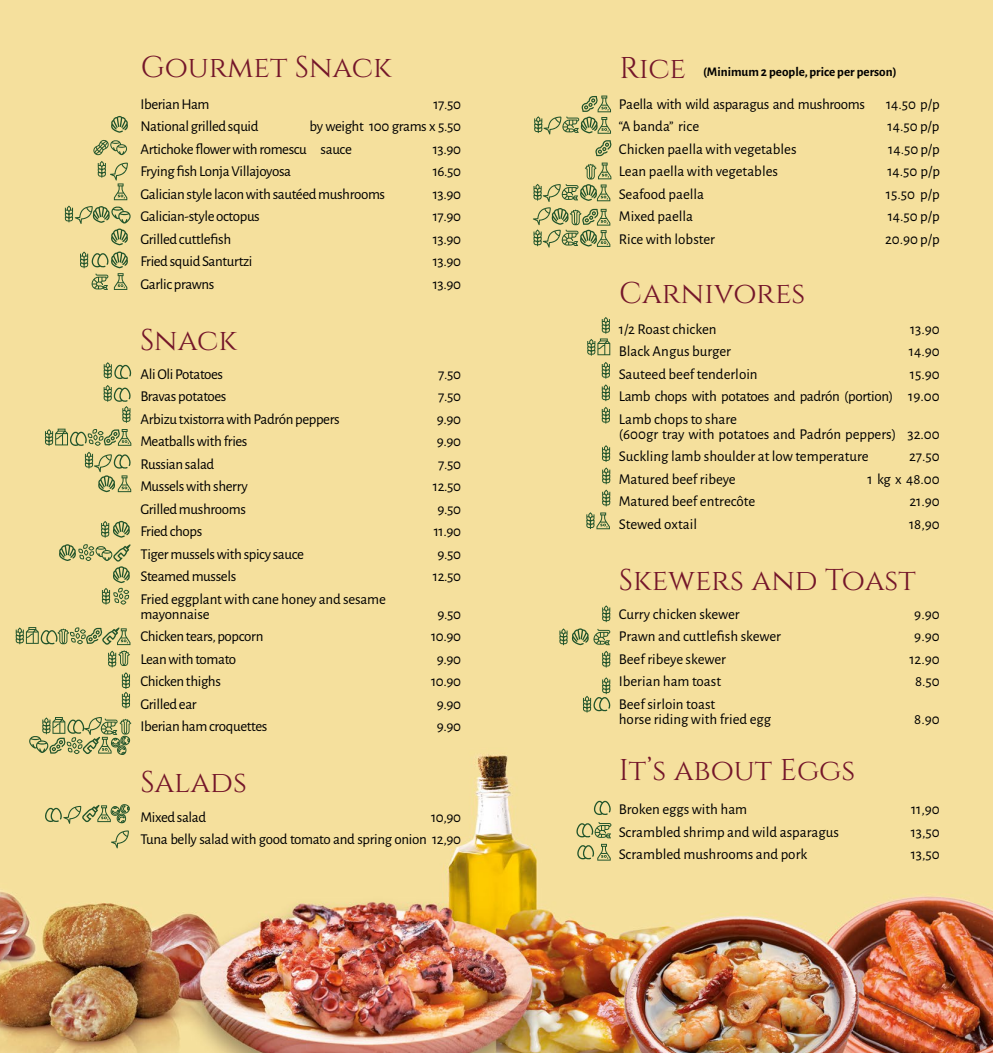
<style>
.page{position:relative;width:993px;height:1053px;background:#fff}
.page>*{position:absolute;margin:0;border:0;box-sizing:border-box;transform-origin:0 0}
.t1{font:30px "Cinzel";color:#74162a}
.t2{font:15px/22.5px "Alegreya Sans";letter-spacing:-.025em;color:#000}
.t3{font:15px/22.5px "Alegreya Sans";color:#000}
.t4{font:700 13.12px "Alegreya Sans";color:#000}
</style>
<div class="page">
<img style="left:0;top:0;width:992px;height:1052px">
<svg style="left:111px;top:116px;width:17px;height:17px"></svg>
<svg style="left:80px;top:251px;width:48px;height:39px;background:#c2be81"></svg>
<svg style="left:65px;top:161px;width:66px;height:84px;background:#dbce8f"></svg>
<svg style="left:93px;top:140px;width:34px;height:15px"></svg>
<svg style="left:104px;top:362px;width:27px;height:17px"></svg>
<svg style="left:45px;top:385px;width:86px;height:107px;background:#dccf8f"></svg>
<svg style="left:101px;top:520px;width:29px;height:17px"></svg>
<svg style="left:59px;top:544px;width:72px;height:60px;background:#d5cb8c"></svg>
<svg style="left:29px;top:717px;width:102px;height:39px;background:#bdbb7e"></svg>
<svg style="left:16px;top:627px;width:114px;height:81px;background:#e0d291"></svg>
<svg style="left:111px;top:830px;width:18px;height:18px"></svg>
<svg style="left:45px;top:801px;width:85px;height:23px;background:#c5c083"></svg>
<svg style="left:593px;top:800px;width:17px;height:15px"></svg>
<svg style="left:576px;top:822px;width:35px;height:38px"></svg>
<svg style="left:559px;top:628px;width:51px;height:39px;background:#cdc687"></svg>
<svg style="left:602px;top:605px;width:8px;height:17px"></svg>
<svg style="left:582px;top:677px;width:28px;height:35px"></svg>
<svg style="left:601px;top:407px;width:8px;height:16px"></svg>
<svg style="left:601px;top:384px;width:8px;height:17px"></svg>
<svg style="left:601px;top:445px;width:9px;height:61px"></svg>
<svg style="left:601px;top:362px;width:8px;height:16px"></svg>
<svg style="left:586px;top:512px;width:23px;height:17px"></svg>
<svg style="left:587px;top:317px;width:23px;height:38px"></svg>
<svg style="left:595px;top:140px;width:16px;height:16px"></svg>
<svg style="left:534px;top:95px;width:77px;height:39px;background:#cbc486"></svg>
<svg style="left:532px;top:162px;width:79px;height:85px;background:#c8c284"></svg>
<h1 class="t1" style="left:141px;top:50px;width:252px">Gourmet Snack</h1>
<p class="t2" style="left:140px;top:92px;width:71px">Iberian Ham</p>
<p class="t2" style="left:433px;top:92px;width:29px">17.50</p>
<p class="t2" style="left:140px;top:114px;width:120px">National grilled squid</p>
<p class="t2" style="left:140px;top:114px;width:322px;text-indent:169px">by weight 100 grams x 5.50<br>Artichoke flower with romescu sauce</p>
<p class="t2" style="left:432px;top:137px;width:30px">13.90</p>
<p class="t2" style="left:140px;top:159px;width:152px">Frying fish Lonja Villajoyosa</p>
<p class="t2" style="left:432px;top:159px;width:30px">16.50</p>
<p class="t2" style="left:140px;top:182px;width:246px">Galician style lacon with sautéed mushrooms</p>
<p class="t2" style="left:432px;top:182px;width:30px">13.90</p>
<p class="t2" style="left:140px;top:204px;width:121px">Galician-style octopus</p>
<p class="t2" style="left:432px;top:204px;width:30px">17.90</p>
<p class="t2" style="left:140px;top:227px;width:92px">Grilled cuttlefish</p>
<p class="t2" style="left:432px;top:227px;width:30px">13.90</p>
<p class="t2" style="left:140px;top:249px;width:113px">Fried squid Santurtzi</p>
<p class="t2" style="left:432px;top:249px;width:30px">13.90</p>
<p class="t2" style="left:140px;top:272px;width:75px">Garlic prawns</p>
<p class="t2" style="left:432px;top:272px;width:30px">13.90</p>
<h1 class="t1" style="left:140px;top:323px;width:98px">Snack</h1>
<p class="t2" style="left:140px;top:362px;width:84px">Ali Oli Potatoes</p>
<p class="t2" style="left:438px;top:362px;width:24px">7.50</p>
<p class="t2" style="left:140px;top:384px;width:87px">Bravas potatoes</p>
<p class="t2" style="left:438px;top:384px;width:24px">7.50</p>
<p class="t2" style="left:140px;top:407px;width:201px">Arbizu txistorra with Padrón peppers</p>
<p class="t2" style="left:436px;top:407px;width:26px">9.90</p>
<p class="t2" style="left:140px;top:429px;width:109px">Meatballs with fries</p>
<p class="t2" style="left:436px;top:429px;width:26px">9.90</p>
<p class="t2" style="left:140px;top:452px;width:75px">Russian salad</p>
<p class="t2" style="left:438px;top:452px;width:24px">7.50</p>
<p class="t2" style="left:140px;top:474px;width:109px">Mussels with sherry</p>
<p class="t2" style="left:433px;top:474px;width:30px">12.50</p>
<p class="t2" style="left:140px;top:497px;width:107px">Grilled mushrooms</p>
<p class="t2" style="left:437px;top:497px;width:25px">9.50</p>
<p class="t2" style="left:140px;top:519px;width:63px">Fried chops</p>
<p class="t2" style="left:433px;top:519px;width:29px">11.90</p>
<p class="t2" style="left:140px;top:542px;width:165px">Tiger mussels with spicy sauce</p>
<p class="t2" style="left:437px;top:542px;width:25px">9.50</p>
<p class="t2" style="left:140px;top:564px;width:97px">Steamed mussels</p>
<p class="t2" style="left:433px;top:564px;width:30px">12.50</p>
<p class="t2" style="left:140px;top:591px;width:247px;line-height:15px">Fried eggplant with cane honey and sesame mayonnaise</p>
<p class="t2" style="left:437px;top:602px;width:25px">9.50</p>
<p class="t2" style="left:140px;top:624px;width:124px">Chicken tears, popcorn</p>
<p class="t2" style="left:431px;top:624px;width:31px">10.90</p>
<p class="t2" style="left:140px;top:647px;width:97px">Lean with tomato</p>
<p class="t2" style="left:436px;top:647px;width:26px">9.90</p>
<p class="t2" style="left:140px;top:669px;width:82px">Chicken thighs</p>
<p class="t2" style="left:431px;top:669px;width:31px">10.90</p>
<p class="t2" style="left:140px;top:692px;width:58px">Grilled ear</p>
<p class="t2" style="left:436px;top:692px;width:26px">9.90</p>
<p class="t2" style="left:140px;top:714px;width:128px">Iberian ham croquettes</p>
<p class="t2" style="left:436px;top:714px;width:26px">9.90</p>
<h1 class="t1" style="left:140px;top:764px;width:108px">Salads</h1>
<p class="t2" style="left:140px;top:804px;width:67px">Mixed salad</p>
<p class="t2" style="left:140px;top:804px;width:322px;text-align:right">10,90<br>Tuna belly salad with good tomato and spring onion 12,90</p>
<h1 class="t1" style="left:619px;top:50px;width:68px">Rice</h1>
<p class="t4" style="left:702px;top:62px;width:195px">(Minimum 2 people, price per person)</p>
<p class="t2" style="left:618px;top:92px;width:247px">Paella with wild asparagus and mushrooms</p>
<p class="t2" style="left:885px;top:92px;width:55px">14.50 p/p</p>
<p class="t3" style="left:618px;top:114px;width:82px">“A banda” rice</p>
<p class="t2" style="left:887px;top:114px;width:53px">14.50 p/p</p>
<p class="t3" style="left:618px;top:137px;width:179px">Chicken paella with vegetables</p>
<p class="t2" style="left:888px;top:137px;width:53px">14.50 p/p</p>
<p class="t3" style="left:618px;top:159px;width:161px">Lean paella with vegetables</p>
<p class="t2" style="left:887px;top:159px;width:54px">14.50 p/p</p>
<p class="t3" style="left:618px;top:182px;width:87px">Seafood paella</p>
<p class="t2" style="left:885px;top:182px;width:55px">15.50 p/p</p>
<p class="t3" style="left:618px;top:204px;width:76px">Mixed paella</p>
<p class="t2" style="left:887px;top:204px;width:54px">14.50 p/p</p>
<p class="t3" style="left:618px;top:227px;width:98px">Rice with lobster</p>
<p class="t2" style="left:884px;top:227px;width:56px">20.90 p/p</p>
<h1 class="t1" style="left:619px;top:276px;width:188px">Carnivores</h1>
<p class="t3" style="left:618px;top:317px;width:99px">1/2 Roast chicken</p>
<p class="t2" style="left:909px;top:317px;width:31px">13.90</p>
<p class="t3" style="left:618px;top:339px;width:114px">Black Angus burger</p>
<p class="t2" style="left:908px;top:339px;width:32px">14.90</p>
<p class="t3" style="left:618px;top:362px;width:140px">Sauteed beef tenderloin</p>
<p class="t2" style="left:618px;top:362px;width:322px;text-align:justify;text-indent:291px">15.90<br>Lamb chops with potatoes and padrón (portion) 19.00<br>Lamb chops to share</p>
<p class="t3" style="left:618px;top:422px;width:322px">(600gr tray with potatoes and Padrón peppers) 32.00<br>Suckling lamb shoulder at low temperature</p>
<p class="t2" style="left:908px;top:444px;width:32px">27.50</p>
<p class="t3" style="left:618px;top:467px;width:118px">Matured beef ribeye</p>
<p class="t2" style="left:867px;top:467px;width:74px">1 kg x 48.00</p>
<p class="t3" style="left:618px;top:489px;width:138px">Matured beef entrecôte</p>
<p class="t2" style="left:909px;top:489px;width:32px">21.90</p>
<p class="t3" style="left:618px;top:512px;width:80px">Stewed oxtail</p>
<p class="t2" style="left:908px;top:512px;width:32px">18,90</p>
<h1 class="t1" style="left:618px;top:563px;width:298px">Skewers and Toast</h1>
<p class="t3" style="left:618px;top:602px;width:122px">Curry chicken skewer</p>
<p class="t2" style="left:914px;top:602px;width:27px">9.90</p>
<p class="t3" style="left:618px;top:624px;width:164px">Prawn and cuttlefish skewer</p>
<p class="t2" style="left:914px;top:624px;width:27px">9.90</p>
<p class="t3" style="left:618px;top:647px;width:109px">Beef ribeye skewer</p>
<p class="t2" style="left:909px;top:647px;width:32px">12.90</p>
<p class="t3" style="left:618px;top:669px;width:104px">Iberian ham toast</p>
<p class="t2" style="left:914px;top:669px;width:26px">8.50</p>
<p class="t3" style="left:618px;top:696px;width:154px;line-height:15px">Beef sirloin toast<br>horse riding with fried egg</p>
<p class="t2" style="left:913px;top:707px;width:27px">8.90</p>
<h1 class="t1" style="left:618px;top:752px;width:238px">It’s about Eggs</h1>
<p class="t3" style="left:618px;top:797px;width:130px">Broken eggs with ham</p>
<p class="t2" style="left:910px;top:797px;width:30px">11,90</p>
<p class="t3" style="left:618px;top:819px;width:221px">Scrambled shrimp and wild asparagus</p>
<p class="t2" style="left:910px;top:819px;width:30px">13,50</p>
<p class="t3" style="left:618px;top:842px;width:190px">Scrambled mushrooms and pork</p>
<p class="t2" style="left:910px;top:842px;width:30px">13,50</p>
</div>
